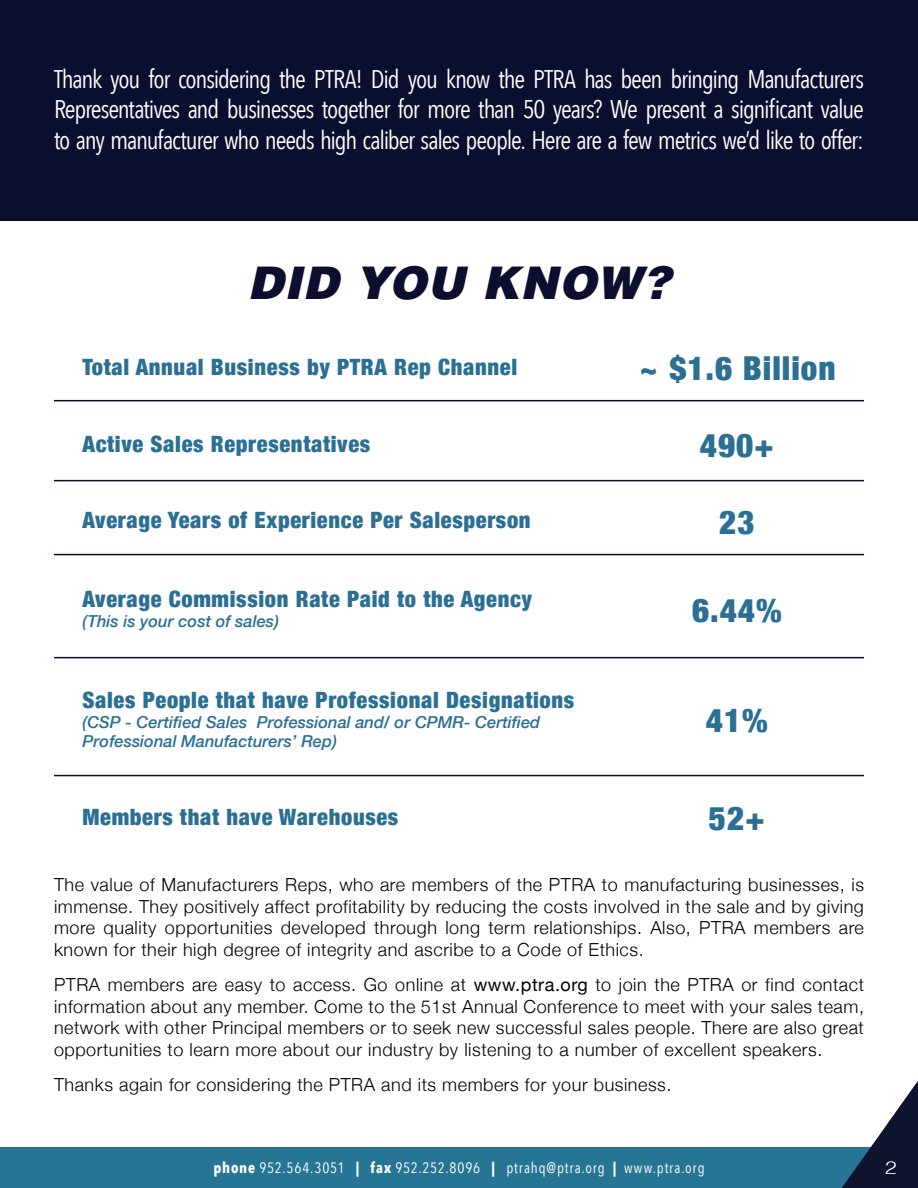
<style>
.page{position:relative;width:918px;height:1188px;background:#fff}
.page>*{position:absolute;margin:0;border:0;box-sizing:border-box;transform-origin:0 0}
.t1{font:italic 900 45px "Helvetica";color:#0c0e2f}
.t2{font:900 condensed 33px "Helvetica Neue";letter-spacing:.03em;color:#2b6f95}
.t3{font:25.5px/30.6px "Avenir Next Condensed";letter-spacing:-.045em;color:#fff;text-align:justify}
.t4{font:900 condensed 22.5px "Helvetica Neue";letter-spacing:.03em;color:#2b6f95}
.t5{font:300 18px/21.6px "Helvetica Neue";letter-spacing:.03em;color:#000;text-align:justify}
.t6{font:300 18px "Helvetica";color:#fff;scale:1.2 1}
.t7{font:italic 500 16.5px/19.8px "Helvetica Neue";color:#2b6f95}
.t8{font:15px "Avenir Next Condensed";letter-spacing:.055em;color:#fff}
.s1{font-weight:400}
.s2{font-weight:700}
</style>
<div class="page">
<div style="left:0;top:1148px;width:918px;height:40px;background:#277595"></div>
<svg style="left:838px;top:1081px;width:80px;height:107px"></svg>
<div style="left:0;top:0;width:918px;height:220px;background:#0c0e2f"></div>
<hr style="left:54px;top:400px;width:810px;height:1px;background:#0c0e2f">
<hr style="left:54px;top:480px;width:810px;height:1px;background:#0c0e2f">
<hr style="left:54px;top:554px;width:810px;height:1px;background:#0c0e2f">
<hr style="left:54px;top:657px;width:810px;height:1px;background:#0c0e2f">
<hr style="left:54px;top:775px;width:810px;height:1px;background:#0c0e2f">
<p class="t3" style="left:54px;top:62px;width:812px">Thank you for considering the PTRA! Did you know the PTRA has been bringing Manufacturers Representatives and businesses together for more than 50 years? We present a significant value to any manufacturer who needs high caliber sales people. Here are a few metrics we’d like to offer:</p>
<h1 class="t1" style="left:248px;top:253px;width:436px">DID YOU KNOW?</h1>
<p class="t4" style="left:82px;top:348px;width:436px">Total Annual Business by PTRA Rep Channel</p>
<p class="t4" style="left:82px;top:425px;width:289px">Active Sales Representatives</p>
<p class="t4" style="left:82px;top:502px;width:450px">Average Years of Experience Per Salesperson</p>
<p class="t4" style="left:82px;top:581px;width:451px">Average Commission Rate Paid to the Agency</p>
<p class="t7" style="left:82px;top:610px;width:198px">(This is your cost of sales)</p>
<p class="t4" style="left:82px;top:681px;width:493px">Sales People that have Professional Designations</p>
<p class="t7" style="left:82px;top:711px;width:459px">(CSP - Certified Sales Professional and/ or CPMR- Certified<br>Professional Manufacturers’ Rep)</p>
<p class="t4" style="left:82px;top:798px;width:317px">Members that have Warehouses</p>
<h2 class="t2" style="left:639px;top:341px;width:198px">~ $1.6 Billion</h2>
<h2 class="t2" style="left:700px;top:418px;width:76px">490+</h2>
<h2 class="t2" style="left:719px;top:495px;width:37px">23</h2>
<h2 class="t2" style="left:692px;top:583px;width:91px">6.44%</h2>
<h2 class="t2" style="left:706px;top:693px;width:63px">41%</h2>
<h2 class="t2" style="left:709px;top:791px;width:58px">52+</h2>
<p class="t5" style="left:54px;top:873px;width:811px">The value of Manufacturers Reps, who are members of the PTRA to manufacturing businesses, is immense. They positively affect profitability by reducing the costs involved in the sale and by giving more quality opportunities developed through long term relationships. Also, PTRA members are known for their high degree of integrity and ascribe to a Code of Ethics.</p>
<p class="t5" style="left:54px;top:973px;width:812px">PTRA members are easy to access. Go online at <span class="s1">www.ptra.org</span> to join the PTRA or find contact information about any member. Come to the 51st Annual Conference to meet with your sales team, network with other Principal members or to seek new successful sales people. There are also great opportunities to learn more about our industry by listening to a number of excellent speakers.</p>
<p class="t5" style="left:54px;top:1073px;width:619px">Thanks again for considering the PTRA and its members for your business.</p>
<p class="t8" style="left:213px;top:1155px;width:493px"><span class="s2">phone</span> 952.564.3051 <span class="s2">| fax</span> 952.252.8096 <span class="s2">|</span> ptrahq@ptra.org <span class="s2">|</span> www.ptra.org</p>
<p class="t6" style="left:885px;top:1152px;width:12px">2</p>
</div>
